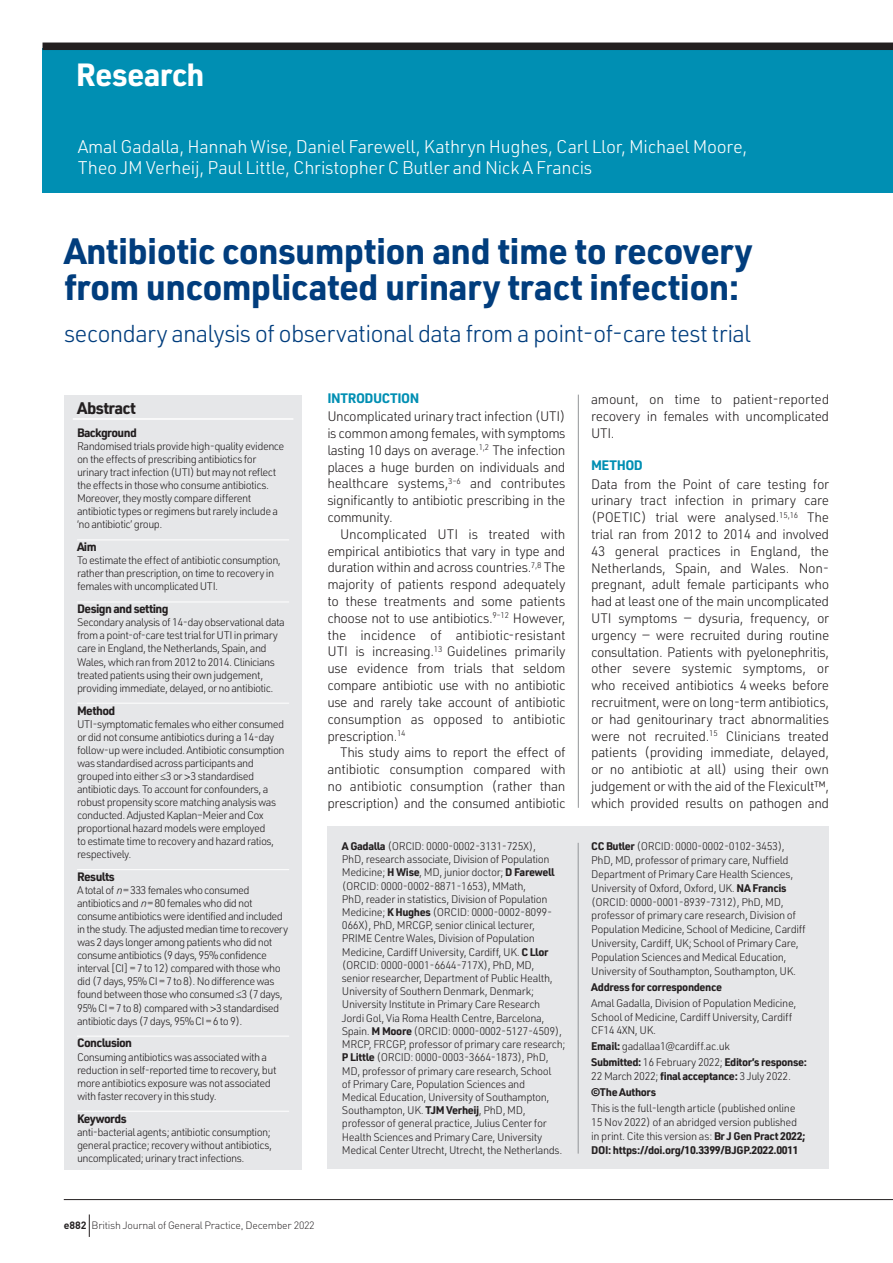
<style>
.page{position:relative;width:893px;height:1263px;background:#fff}
.page>*{position:absolute;margin:0;border:0;box-sizing:border-box;transform-origin:0 0}
.t1{font:700 36px/36px "URWDIN";letter-spacing:-.02em;color:#013d7d}
.t2{font:700 31.5px "URWDIN";letter-spacing:-.025em;color:#fff}
.t3{font:300 24px "URWDIN";letter-spacing:-.035em;color:#013d7d}
.t4{font:300 18px/21px "URWDIN";letter-spacing:-.015em;color:#fff}
.t5{font:700 16.5px "URWDIN";letter-spacing:-.035em;color:#231f20}
.t6{font:300 13.5px/16.8px "URWDIN";letter-spacing:-.035em;color:#231f20;text-align:justify}
.t7{font:700 13.5px "URWDIN";letter-spacing:-.035em;color:#008fb3}
.t8{font:700 12px "URWDIN";letter-spacing:-.05em;color:#231f20}
.t9{font:300 10.8px/13px "URWDIN";letter-spacing:-.04em;color:#231f20}
.t10{font:700 10.8px/16px "URWDIN";letter-spacing:-.035em;color:#231f20}
.t11{font:300 10.5px "DIN";letter-spacing:-.025em;color:#231f20}
.s1{font-family:"Helvetica"}
.s2{font-style:italic}
.s3{font-weight:700}
.s4{font-weight:300}
</style>
<div class="page">
<div style="left:43px;top:48px;width:850px;height:144px;background:#008fb3"></div>
<div style="left:43px;top:43px;width:850px;height:7px;background:#231f20"></div>
<hr style="left:578px;top:395px;width:1px;height:413px;background:#939598">
<div style="left:64px;top:395px;width:238px;height:774px;background:#e6e7e9"></div>
<hr style="left:73px;top:418px;width:220px;height:2px;background:#fff">
<hr style="left:77px;top:539px;width:212px;height:1px;background:#fff">
<hr style="left:77px;top:602px;width:212px;height:1px;background:#fff">
<hr style="left:77px;top:703px;width:212px;height:1px;background:#fff">
<hr style="left:77px;top:869px;width:212px;height:1px;background:#fff">
<hr style="left:77px;top:1036px;width:212px;height:1px;background:#fff">
<hr style="left:77px;top:1111px;width:212px;height:1px;background:#fff">
<div style="left:327px;top:827px;width:502px;height:342px;background:#e6e7e9"></div>
<hr style="left:578px;top:843px;width:1px;height:310px;background:#939598">
<hr style="left:64px;top:1199px;width:829px;height:1px;background:#231f20">
<svg style="left:89px;top:1214px;width:1px;height:23px"></svg>
<h2 class="t2" style="left:76px;top:53px;width:130px">Research</h2>
<h3 class="t4" style="left:78px;top:135px;width:671px">Amal Gadalla, Hannah Wise, Daniel Farewell, Kathryn Hughes, Carl Llor, Michael Moore,<br>Theo JM Verheij, Paul Little, Christopher C Butler and Nick A Francis</h3>
<h1 class="t1" style="left:64px;top:231px;width:690px">Antibiotic consumption and time to recovery from uncomplicated urinary tract infection:</h1>
<h3 class="t3" style="left:64px;top:318px;width:688px">secondary analysis of observational data from a point-of-care test trial</h3>
<h3 class="t5" style="left:77px;top:397px;width:60px">Abstract</h3>
<p class="t8" style="left:77px;top:424px;width:61px">Background</p>
<p class="t9" style="left:77px;top:439px;width:209px">Randomised trials provide high-quality evidence on the effects of prescribing antibiotics for urinary tract infection (UTI) but may not reflect the effects in those who consume antibiotics.<br>Moreover, they mostly compare different antibiotic types or regimens but rarely include a ‘no antibiotic’ group.</p>
<p class="t8" style="left:77px;top:539px;width:21px">Aim</p>
<p class="t9" style="left:77px;top:554px;width:205px">To estimate the effect of antibiotic consumption, rather than prescription, on time to recovery in females with uncomplicated UTI.</p>
<p class="t8" style="left:77px;top:601px;width:93px">Design and setting</p>
<p class="t9" style="left:77px;top:616px;width:209px">Secondary analysis of 14-day observational data from a point-of-care test trial for UTI in primary care in England, the Netherlands, Spain, and Wales, which ran from 2012 to 2014. Clinicians treated patients using their own judgement, providing immediate, delayed, or no antibiotic.</p>
<p class="t8" style="left:77px;top:702px;width:40px">Method</p>
<p class="t9" style="left:77px;top:717px;width:209px">UTI-symptomatic females who either consumed or did not consume antibiotics during a 14-day follow-up were included. Antibiotic consumption was standardised across participants and grouped into either <span class="s1">≤</span>3 or <span class="s1">&gt;</span>3 standardised antibiotic days. To account for confounders, a robust propensity score matching analysis was conducted. Adjusted Kaplan–Meier and Cox proportional hazard models were employed<br>to estimate time to recovery and hazard ratios, respectively.</p>
<p class="t8" style="left:77px;top:868px;width:39px">Results</p>
<p class="t9" style="left:77px;top:883px;width:213px">A total of <span class="s2">n</span>= 333 females who consumed antibiotics and <span class="s2">n</span>= 80 females who did not consume antibiotics were identified and included in the study. The adjusted median time to recovery was 2 days longer among patients who did not consume antibiotics (9 days, 95% confidence interval [CI] = 7 to 12) compared with those who did (7 days, 95% CI = 7 to 8). No difference was found between those who consumed <span class="s1">≤</span>3 (7 days, 95% CI = 7 to 8) compared with <span class="s1">&gt;</span>3 standardised antibiotic days (7 days, 95% CI = 6 to 9).</p>
<p class="t8" style="left:77px;top:1035px;width:57px">Conclusion</p>
<p class="t9" style="left:77px;top:1050px;width:201px">Consuming antibiotics was associated with a reduction in self-reported time to recovery, but more antibiotics exposure was not associated with faster recovery in this study.</p>
<p class="t8" style="left:77px;top:1110px;width:51px">Keywords</p>
<p class="t9" style="left:77px;top:1125px;width:196px;text-align:justify">anti-bacterial agents; antibiotic consumption; general practice; recovery without antibiotics, uncomplicated; urinary tract infections.</p>
<p class="t7" style="left:327px;top:389px;width:93px">INTRODUCTION</p>
<p class="t6" style="left:327px;top:407px;width:240px">Uncomplicated urinary tract infection (UTI) is common among females, with symptoms lasting 10 days on average.<sup>1,2</sup> The infection places a huge burden on individuals and healthcare systems,<sup>3–6</sup> and contributes significantly to antibiotic prescribing in the community.</p>
<p class="t6" style="left:327px;top:525px;width:240px;text-indent:13px">Uncomplicated UTI is treated with empirical antibiotics that vary in type and duration within and across countries.<sup>7,8</sup> The majority of patients respond adequately to these treatments and some patients choose not to use antibiotics.<sup>9–12</sup> However, the incidence of antibiotic-resistant UTI is increasing.<sup>13</sup> Guidelines primarily use evidence from trials that seldom compare antibiotic use with no antibiotic use and rarely take account of antibiotic consumption as opposed to antibiotic prescription.<sup>14</sup></p>
<p class="t6" style="left:327px;top:744px;width:240px;text-indent:13px">This study aims to report the effect of antibiotic consumption compared with no antibiotic consumption (rather than prescription) and the consumed antibiotic</p>
<p class="t6" style="left:591px;top:391px;width:240px">amount, on time to patient-reported recovery in females with uncomplicated UTI.</p>
<p class="t7" style="left:591px;top:456px;width:53px">METHOD</p>
<p class="t6" style="left:591px;top:475px;width:240px">Data from the Point of care testing for urinary tract infection in primary care (POETIC) trial were analysed.<sup>15,16</sup> The trial ran from 2012 to 2014 and involved 43 general practices in England, the Netherlands, Spain, and Wales. Non&shy;pregnant, adult female participants who had at least one of the main uncomplicated UTI symptoms — dysuria, frequency, or urgency — were recruited during routine consultation. Patients with pyelonephritis, other severe systemic symptoms, or who received antibiotics 4 weeks before recruitment, were on long-term antibiotics, or had genitourinary tract abnormalities were not recruited.<sup>15</sup> Clinicians treated patients (providing immediate, delayed, or no antibiotic at all) using their own judgement or with the aid of the Flexicult™, which provided results on pathogen and</p>
<p class="t9" style="left:342px;top:839px;width:225px"><span class="s3">A Gadalla</span> (ORCID: 0000-0002-3131-725X),<br>PhD, research associate, Division of Population Medicine; <span class="s3">H Wise</span>, MD, junior doctor; <span class="s3">D Farewell </span>(ORCID: 0000-0002-8871-1653), MMath,<br>PhD, reader in statistics, Division of Population Medicine; <span class="s3">K Hughes</span> (ORCID: 0000-0002-8099- 066X), PhD, MRCGP, senior clinical lecturer, PRIME Centre Wales, Division of Population Medicine, Cardiff University, Cardiff, UK. <span class="s3">C Llor </span>(ORCID: 0000-0001-6644-717X), PhD, MD,<br>senior researcher, Department of Public Health, University of Southern Denmark, Denmark; University Institute in Primary Care Research<br>Jordi Gol, Via Roma Health Centre, Barcelona, Spain. <span class="s3">M Moore</span> (ORCID: 0000-0002-5127-4509), MRCP, FRCGP, professor of primary care research; <span class="s3">P Little</span> (ORCID: 0000-0003-3664-1873), PhD, MD, professor of primary care research, School<br>of Primary Care, Population Sciences and<br>Medical Education, University of Southampton, Southampton, UK. <span class="s3">TJM Verheij</span>, PhD, MD, professor of general practice, Julius Center for Health Sciences and Primary Care, University Medical Center Utrecht, Utrecht, the Netherlands.</p>
<p class="t9" style="left:591px;top:839px;width:216px;line-height:13.8px"><span class="s3">CC Butler</span> (ORCID: 0000-0002-0102-3453), PhD, MD, professor of primary care, Nuffield Department of Primary Care Health Sciences, University of Oxford, Oxford, UK. <span class="s3">NA Francis </span>(ORCID: 0000-0001-8939-7312), PhD, MD, professor of primary care research, Division of Population Medicine, School of Medicine, Cardiff University, Cardiff, UK; School of Primary Care, Population Sciences and Medical Education, University of Southampton, Southampton, UK.</p>
<p class="t10" style="left:591px;top:978px;width:132px">Address for correspondence</p>
<p class="t9" style="left:591px;top:996px;width:207px;line-height:13.8px">Amal Gadalla, Division of Population Medicine,<br>School of Medicine, Cardiff University, Cardiff<br>CF14 4XN, UK.</p>
<p class="t9" style="left:591px;top:1038px;width:217px;line-height:16px"><span class="s3">Email:</span> gadallaa1@cardiff.ac.uk<br><span class="s3">Submitted:</span> 16 February 2022; <span class="s3">Editor’s response:</span></p>
<p class="t10" style="left:591px;top:1068px;width:201px"><span class="s4">22 March 2022;</span> final acceptance: <span class="s4">3 July 2022. </span>©The Authors</p>
<p class="t9" style="left:591px;top:1101px;width:216px;line-height:13.8px">This is the full-length article (published online 15 Nov 2022) of an abridged version published in print. Cite this version as: <span class="s3">Br J Gen Pract 2022; DOI: https://doi.org/10.3399/BJGP.2022.0011</span></p>
<p class="t11" style="left:64px;top:1219px;width:252px"><span class="s3">e882</span> British Journal of General Practice, December 2022</p>
</div>
